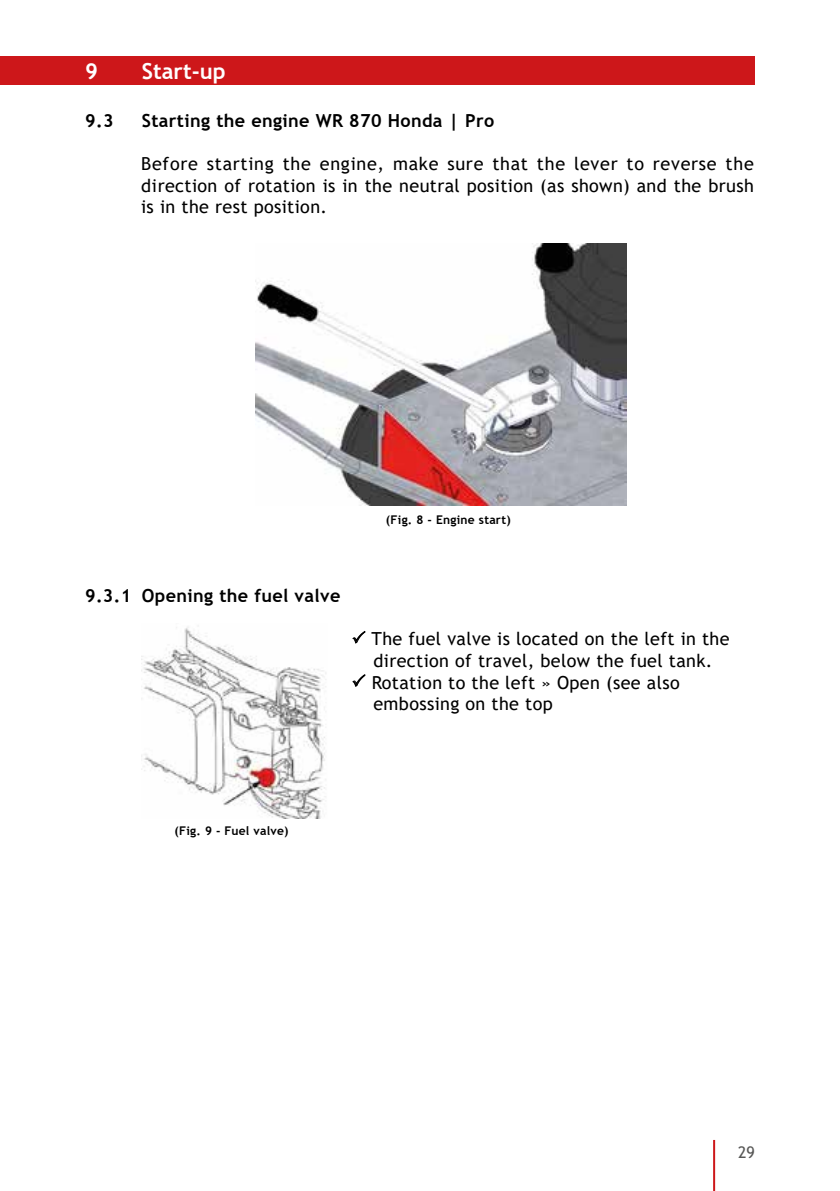
<style>
.page{position:relative;width:840px;height:1191px;background:#fff}
.page>*{position:absolute;margin:0;border:0;box-sizing:border-box;transform-origin:0 0}
.t1{font:700 22px "Trebuchet MS";color:#fff}
.t2{font:18px/21.6px "Trebuchet MS";letter-spacing:.02em;color:#000;text-align:justify}
.t3{font:700 18px "Trebuchet MS";letter-spacing:.02em;color:#000}
.t4{font:16px "Trebuchet MS";color:#575756}
.t5{font:700 12px "Trebuchet MS";letter-spacing:.02em;color:#000}
</style>
<div class="page">
<hr style="left:712px;top:1140px;width:2px;height:51px;background:#cd171a">
<div style="left:0;top:57px;width:754px;height:28px;background:#cd171a"></div>
<img style="left:255px;top:244px;width:371px;height:261px">
<img style="left:142px;top:627px;width:184px;height:191px">
<svg style="left:142px;top:645px;width:40px;height:1px"></svg>
<svg style="left:352px;top:631px;width:14px;height:13px"></svg>
<svg style="left:352px;top:674px;width:14px;height:13px"></svg>
<p class="t1" style="left:85px;top:57px;width:14px">9</p>
<p class="t1" style="left:142px;top:57px;width:85px">Start-up</p>
<p class="t3" style="left:85px;top:109px;width:30px">9.3</p>
<p class="t3" style="left:142px;top:109px;width:354px">Starting the engine WR 870 Honda | Pro</p>
<p class="t2" style="left:141px;top:153px;width:614px">Before starting the engine, make sure that the lever to reverse the direction of rotation is in the neutral position (as shown) and the brush is in the rest position.</p>
<p class="t3" style="left:85px;top:584px;width:256px">9.3.1 Opening the fuel valve</p>
<p class="t5" style="left:386px;top:512px;width:126px">(Fig. 8 - Engine start)</p>
<p class="t2" style="left:371px;top:628px;width:359px;text-align:left">The fuel valve is located on the left in the direction of travel, below the fuel tank.<br>Rotation to the left » Open (see also embossing on the top</p>
<p class="t5" style="left:174px;top:822px;width:115px">(Fig. 9 - Fuel valve)</p>
<p class="t4" style="left:737px;top:1142px;width:18px">29</p>
</div>
